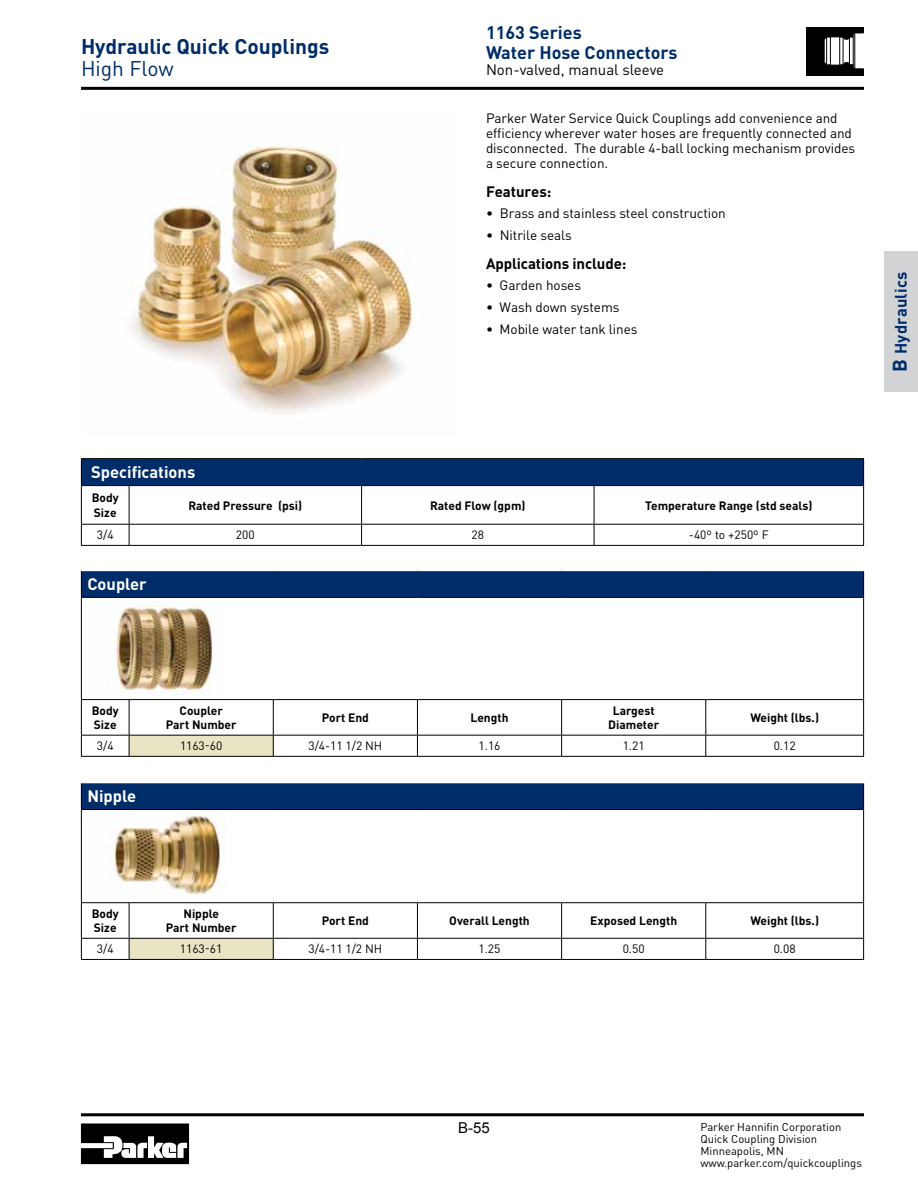
<style>
.page{position:relative;width:918px;height:1188px;background:#fff}
.page>*{position:absolute;margin:0;border:0;box-sizing:border-box;transform-origin:0 0}
.t1{font:700 21px "DINOT";color:#002d6a}
.t2{font:21px "DINOT";color:#002d6a}
.t3{font:700 18px/19.5px "DINOT";color:#002d6a}
.t4{font:700 16.5px "DINOT";color:#fff}
.t5{font:700 16.5px "DINOT";letter-spacing:.01em;color:#002d6a}
.t6{font:700 15px "DINOT";letter-spacing:-.005em;color:#000}
.t7{font:15px "DINOT";color:#000}
.t8{font:15px "Arial";color:#000}
.t9{font:13.5px/15px "DINOT";letter-spacing:-.005em;color:#000}
.t10{font:700 12px/14.4px "DINOT";color:#000}
.t11{font:12px "DINOT";letter-spacing:-.005em;color:#000}
.t12{font:11.25px/12px "DINOT";color:#000}
.s1{font-size:19.5px}
</style>
<div class="page">
<svg style="left:81px;top:1124px;width:108px;height:40px"></svg>
<hr style="left:81px;top:1113px;width:783px;height:3px;background:#000">
<hr style="left:81px;top:87px;width:783px;height:3px;background:#000">
<div style="left:884px;top:252px;width:34px;height:140px;background:#d1d3d4"></div>
<div style="left:806px;top:27px;width:58px;height:49px;background:#000"></div>
<svg style="left:824px;top:33px;width:40px;height:36px"></svg>
<hr style="left:855px;top:33px;width:1px;height:36px;background:#000">
<img style="left:130px;top:146px;width:292px;height:268px">
<hr style="left:81px;top:458px;width:48px;height:1px;background:#000">
<hr style="left:129px;top:458px;width:233px;height:1px;background:#000">
<hr style="left:362px;top:458px;width:232px;height:1px;background:#000">
<hr style="left:594px;top:458px;width:270px;height:1px;background:#000">
<hr style="left:81px;top:545px;width:48px;height:1px;background:#000">
<hr style="left:129px;top:545px;width:233px;height:1px;background:#000">
<hr style="left:362px;top:545px;width:232px;height:1px;background:#000">
<svg style="left:81px;top:459px;width:783px;height:86px"></svg>
<hr style="left:594px;top:524px;width:270px;height:1px;background:#000">
<hr style="left:594px;top:545px;width:270px;height:1px;background:#000">
<div style="left:81px;top:570px;width:783px;height:27px;background:#002d6a"></div>
<svg style="left:81px;top:571px;width:1px;height:26px"></svg>
<svg style="left:863px;top:571px;width:1px;height:26px"></svg>
<hr style="left:81px;top:570px;width:48px;height:1px;background:#fff">
<hr style="left:129px;top:570px;width:144px;height:1px;background:#fff">
<hr style="left:273px;top:570px;width:144px;height:1px;background:#fff">
<hr style="left:417px;top:570px;width:145px;height:1px;background:#fff">
<hr style="left:562px;top:570px;width:144px;height:1px;background:#fff">
<hr style="left:706px;top:570px;width:158px;height:1px;background:#fff">
<hr style="left:81px;top:598px;width:1px;height:101px;background:#000">
<hr style="left:81px;top:597px;width:48px;height:1px;background:#000">
<hr style="left:129px;top:597px;width:144px;height:1px;background:#000">
<hr style="left:81px;top:699px;width:48px;height:1px;background:#000">
<hr style="left:129px;top:699px;width:144px;height:1px;background:#000">
<hr style="left:273px;top:597px;width:144px;height:1px;background:#000">
<hr style="left:417px;top:597px;width:145px;height:1px;background:#000">
<hr style="left:562px;top:597px;width:144px;height:1px;background:#000">
<hr style="left:273px;top:699px;width:144px;height:1px;background:#000">
<hr style="left:417px;top:699px;width:145px;height:1px;background:#000">
<hr style="left:562px;top:699px;width:144px;height:1px;background:#000">
<hr style="left:863px;top:598px;width:1px;height:101px;background:#000">
<hr style="left:706px;top:597px;width:158px;height:1px;background:#000">
<hr style="left:706px;top:699px;width:158px;height:1px;background:#000">
<hr style="left:81px;top:756px;width:48px;height:1px;background:#000">
<hr style="left:129px;top:756px;width:144px;height:1px;background:#000">
<hr style="left:273px;top:756px;width:144px;height:1px;background:#000">
<hr style="left:417px;top:756px;width:145px;height:1px;background:#000">
<hr style="left:562px;top:756px;width:144px;height:1px;background:#000">
<svg style="left:81px;top:700px;width:783px;height:56px"></svg>
<hr style="left:706px;top:735px;width:158px;height:1px;background:#000">
<hr style="left:706px;top:756px;width:158px;height:1px;background:#000">
<div style="left:81px;top:783px;width:783px;height:27px;background:#002d6a"></div>
<svg style="left:81px;top:783px;width:1px;height:26px"></svg>
<svg style="left:863px;top:783px;width:1px;height:26px"></svg>
<hr style="left:81px;top:810px;width:1px;height:92px;background:#000">
<hr style="left:81px;top:809px;width:48px;height:1px;background:#000">
<hr style="left:129px;top:809px;width:144px;height:1px;background:#000">
<hr style="left:81px;top:902px;width:48px;height:1px;background:#000">
<hr style="left:129px;top:902px;width:144px;height:1px;background:#000">
<hr style="left:273px;top:809px;width:144px;height:1px;background:#000">
<hr style="left:417px;top:809px;width:145px;height:1px;background:#000">
<hr style="left:562px;top:809px;width:144px;height:1px;background:#000">
<hr style="left:273px;top:902px;width:144px;height:1px;background:#000">
<hr style="left:417px;top:902px;width:145px;height:1px;background:#000">
<hr style="left:562px;top:902px;width:144px;height:1px;background:#000">
<hr style="left:863px;top:810px;width:1px;height:92px;background:#000">
<hr style="left:706px;top:809px;width:158px;height:1px;background:#000">
<hr style="left:706px;top:902px;width:158px;height:1px;background:#000">
<hr style="left:81px;top:959px;width:48px;height:1px;background:#000">
<hr style="left:129px;top:959px;width:144px;height:1px;background:#000">
<hr style="left:273px;top:959px;width:144px;height:1px;background:#000">
<hr style="left:417px;top:959px;width:145px;height:1px;background:#000">
<hr style="left:562px;top:959px;width:144px;height:1px;background:#000">
<svg style="left:81px;top:903px;width:783px;height:56px"></svg>
<hr style="left:706px;top:938px;width:158px;height:1px;background:#000">
<hr style="left:706px;top:959px;width:158px;height:1px;background:#000">
<img style="left:108px;top:602px;width:104px;height:91px">
<img style="left:112px;top:814px;width:113px;height:81px">
<h1 class="t1" style="left:81px;top:32px;width:250px">Hydraulic Quick Couplings</h1>
<h1 class="t2" style="left:81px;top:54px;width:94px">High Flow</h1>
<h2 class="t3" style="left:486px;top:22px;width:193px">1163 Series<br>Water Hose Connectors</h2>
<p class="t7" style="left:486px;top:60px;width:180px">Non-valved, manual sleeve</p>
<p class="t9" style="left:486px;top:110px;width:371px">Parker Water Service Quick Couplings add convenience and efficiency wherever water hoses are frequently connected and disconnected. The durable 4-ball locking mechanism provides a secure connection.</p>
<p class="t6" style="left:486px;top:181px;width:67px">Features:</p>
<p class="t9" style="left:486px;top:205px;width:241px">• Brass and stainless steel construction</p>
<p class="t9" style="left:486px;top:227px;width:87px">• Nitrile seals</p>
<p class="t6" style="left:486px;top:253px;width:142px">Applications include:</p>
<p class="t9" style="left:486px;top:277px;width:97px">• Garden hoses</p>
<p class="t9" style="left:486px;top:299px;width:135px">• Wash down systems</p>
<p class="t9" style="left:486px;top:321px;width:153px">• Mobile water tank lines</p>
<p class="t5" style="left:890px;top:372px;width:101px;rotate:-90deg"><span class="s1">B</span> Hydraulics</p>
<p class="t4" style="left:91px;top:461px;width:106px">Specifications</p>
<p class="t10" style="left:92px;top:490px;width:29px">Body<br>Size</p>
<p class="t10" style="left:188px;top:497px;width:115px">Rated Pressure (psi)</p>
<p class="t10" style="left:430px;top:497px;width:97px">Rated Flow (gpm)</p>
<p class="t10" style="left:645px;top:498px;width:169px">Temperature Range (std seals)</p>
<p class="t11" style="left:97px;top:527px;width:18px">3/4</p>
<p class="t11" style="left:236px;top:527px;width:20px">200</p>
<p class="t11" style="left:472px;top:527px;width:14px">28</p>
<p class="t11" style="left:689px;top:527px;width:81px">-40º to +250º F</p>
<p class="t4" style="left:87px;top:573px;width:61px">Coupler</p>
<p class="t10" style="left:92px;top:703px;width:29px">Body<br>Size</p>
<p class="t10" style="left:166px;top:704px;width:72px;line-height:13.5px;text-align:center">Coupler<br>Part Number</p>
<p class="t10" style="left:322px;top:710px;width:49px">Port End</p>
<p class="t10" style="left:471px;top:710px;width:40px">Length</p>
<p class="t10" style="left:608px;top:704px;width:52px;line-height:13.5px;text-align:center">Largest<br>Diameter</p>
<p class="t10" style="left:750px;top:710px;width:70px">Weight (lbs.)</p>
<p class="t11" style="left:97px;top:738px;width:18px">3/4</p>
<p class="t11" style="left:180px;top:738px;width:44px">1163-60</p>
<p class="t11" style="left:309px;top:738px;width:75px">3/4-11 1/2 NH</p>
<p class="t11" style="left:479px;top:738px;width:23px">1.16</p>
<p class="t11" style="left:623px;top:738px;width:23px">1.21</p>
<p class="t11" style="left:774px;top:738px;width:23px">0.12</p>
<p class="t4" style="left:87px;top:785px;width:50px">Nipple</p>
<p class="t10" style="left:92px;top:906px;width:29px">Body<br>Size</p>
<p class="t10" style="left:166px;top:907px;width:72px;line-height:13.5px;text-align:center">Nipple<br>Part Number</p>
<p class="t10" style="left:322px;top:913px;width:49px">Port End</p>
<p class="t10" style="left:449px;top:913px;width:82px">Overall Length</p>
<p class="t10" style="left:590px;top:913px;width:88px">Exposed Length</p>
<p class="t10" style="left:750px;top:913px;width:70px">Weight (lbs.)</p>
<p class="t11" style="left:97px;top:941px;width:18px">3/4</p>
<p class="t11" style="left:180px;top:941px;width:44px">1163-61</p>
<p class="t11" style="left:308px;top:941px;width:75px">3/4-11 1/2 NH</p>
<p class="t11" style="left:479px;top:941px;width:23px">1.25</p>
<p class="t11" style="left:623px;top:941px;width:23px">0.50</p>
<p class="t11" style="left:774px;top:941px;width:23px">0.08</p>
<p class="t8" style="left:458px;top:1118px;width:33px">B-55</p>
<p class="t12" style="left:700px;top:1120px;width:163px">Parker Hannifin Corporation<br>Quick Coupling Division<br>Minneapolis, MN www.parker.com/quickcouplings</p>
</div>
